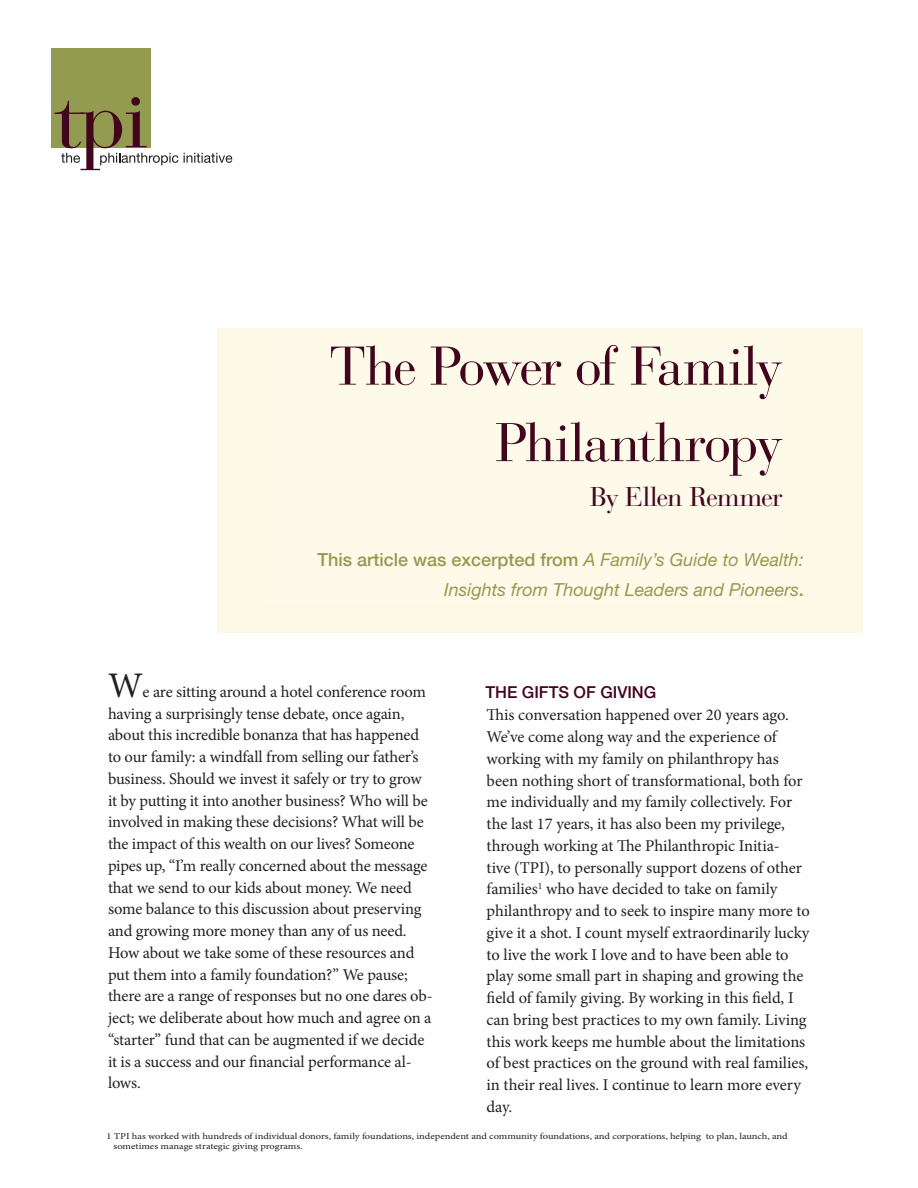
<style>
.page{position:relative;width:918px;height:1188px;background:#fff}
.page>*{position:absolute;margin:0;border:0;box-sizing:border-box;transform-origin:0 0}
.Main_Head__cover{font:54px "Bauer Bodoni Std";letter-spacing:-.04em;color:#42051e}
.Main_Head__cover-2{font:27px "Bauer Bodoni Std";letter-spacing:-.035em;color:#42051e}
.Lead_cover_story{font:italic 18px/30px "Helvetica Neue LT Std";color:#939b50;text-align:right}
.Body{font:16.5px/21.8px "Minion Pro";letter-spacing:-.01em;color:#231f20}
.Story_Subhead{font:500 16.5px "Helvetica Neue LT Std";letter-spacing:-.005em;color:#42051e}
.t1{font:9px "Minion Pro";letter-spacing:-.005em;color:#231f20;scale:1.16 1}
.s1{font-family:"Helvetica Neue LT";font-weight:500;font-style:normal}
.s2{font-size:36px}
</style>
<div class="page">
<div style="left:217px;top:328px;width:646px;height:305px;background:#fef9e7"></div>
<div style="left:52px;top:48px;width:99px;height:100px;background:#939b50"></div>
<svg style="left:184px;top:153px;width:48px;height:10px"></svg>
<svg style="left:55px;top:101px;width:123px;height:69px"></svg>
<div style="left:131px;top:97px;width:9px;height:9px;background:#42051e;border-radius:50%"></div>
<p class="Main_Head__cover" style="left:330px;top:334px;width:455px">The Power of Family</p>
<p class="Main_Head__cover" style="left:495px;top:410px;width:289px">Philanthropy</p>
<p class="Main_Head__cover-2" style="left:590px;top:481px;width:194px">By Ellen Remmer</p>
<p class="Lead_cover_story" style="left:317px;top:545px;width:488px"><span class="s1">This article was excerpted from</span> A Family’s Guide to Wealth:<br>Insights from Thought Leaders and Pioneers<span class="s1">.</span></p>
<p class="Body" style="left:108px;top:681px;width:326px"><span class="s2">W</span>e are sitting around a hotel conference room having a surprisingly tense debate, once again, about this incredible bonanza that has happened to our family: a windfall from selling our father’s business. Should we invest it safely or try to grow it by putting it into another business? Who will be involved in making these decisions? What will be the impact of this wealth on our lives? Someone pipes up, “I’m really concerned about the message that we send to our kids about money. We need some balance to this discussion about preserving and growing more money than any of us need.<br>How about we take some of these resources and put them into a family foundation?” We pause; there are a range of responses but no one dares ob&shy;ject; we deliberate about how much and agree on a “starter” fund that can be augmented if we decide it is a success and our financial performance al&shy;lows.</p>
<p class="Story_Subhead" style="left:485px;top:682px;width:172px">THE GIFTS OF GIVING</p>
<p class="Body" style="left:487px;top:704px;width:325px">This conversation happened over 20 years ago.<br>We’ve come along way and the experience of working with my family on philanthropy has been nothing short of transformational, both for me individually and my family collectively. For the last 17 years, it has also been my privilege, through working at The Philanthropic Initia-<br>tive (TPI), to personally support dozens of other families<sup>1</sup> who have decided to take on family philanthropy and to seek to inspire many more to give it a shot. I count myself extraordinarily lucky to live the work I love and to have been able to play some small part in shaping and growing the field of family giving. By working in this field, I can bring best practices to my own family. Living this work keeps me humble about the limitations of best practices on the ground with real families, in their real lives. I continue to learn more every day.</p>
<p class="t1" style="left:106px;top:1130px;width:589px">1 TPI has worked with hundreds of individual donors, family foundations, independent and community foundations, and corporations, helping to plan, launch, and</p>
<p class="t1" style="left:114px;top:1140px;width:165px">sometimes manage strategic giving programs.</p>
</div>
